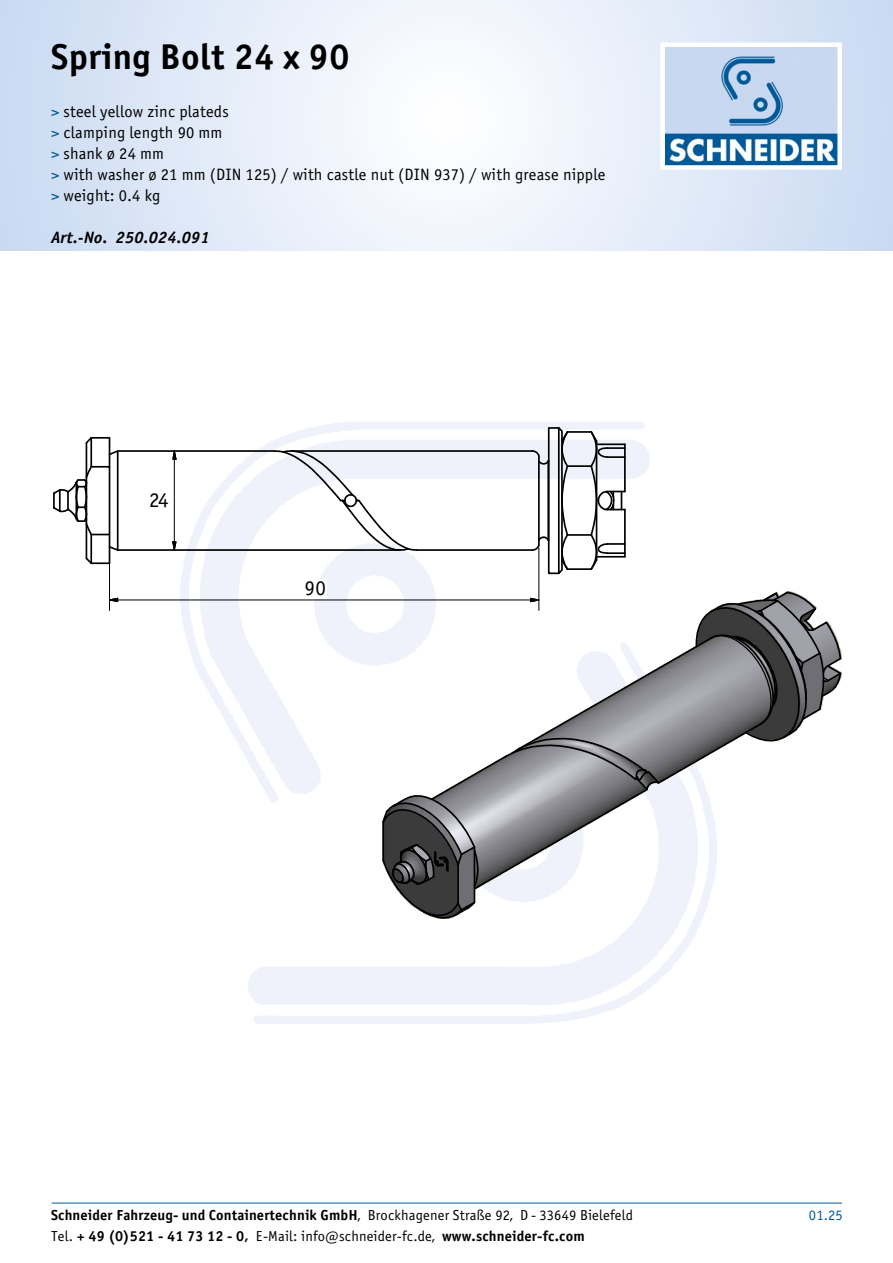
<style>
.page{position:relative;width:893px;height:1263px;background:#fff}
.page>*{position:absolute;margin:0;border:0;box-sizing:border-box;transform-origin:0 0}
.t1{font:36px "Officina Sans Bold ITC";letter-spacing:.01em;color:#000}
.t2{font:21px "Officina Sans Book ITC";color:#000}
.t3{font:18.3px "ISOCPEUR";color:#000}
.t4{font:16.5px/21px "Officina Sans Book ITC";letter-spacing:.01em;color:#000}
.t5{font:italic 16.5px "Officina Sans Bold ITC";letter-spacing:.01em;color:#000}
.t6{font:14.55px "Officina Sans Bold ITC";letter-spacing:.01em;color:#000}
.t7{font:14.55px "Officina Sans Book ITC";color:#005a9a}
.s1{color:#005a9a}
.s2{font-family:"Officina Sans Book ITC"}
</style>
<div class="page">
<svg style="left:0;top:0;width:893px;height:251px"></svg>
<img style="left:665px;top:48px;width:172px;height:117px">
<div style="left:660px;top:43px;width:182px;height:127px;border:4px solid #fff"></div>
<hr style="left:52px;top:1203px;width:790px;height:1px;background:#005a9a">
<svg style="left:273px;top:449px;width:146px;height:103px"></svg>
<svg style="left:53px;top:437px;width:66px;height:128px"></svg>
<hr style="left:417px;top:549px;width:116px;height:2px;background:#000">
<hr style="left:118px;top:549px;width:282px;height:2px;background:#000">
<hr style="left:291px;top:450px;width:242px;height:2px;background:#000">
<hr style="left:118px;top:450px;width:157px;height:2px;background:#000">
<svg style="left:531px;top:426px;width:96px;height:150px"></svg>
<svg style="left:172px;top:450px;width:5px;height:17px"></svg>
<svg style="left:172px;top:541px;width:5px;height:10px"></svg>
<hr style="left:174px;top:459px;width:1px;height:83px;background:#000">
<svg style="left:110px;top:597px;width:9px;height:6px"></svg>
<svg style="left:381px;top:590px;width:461px;height:360px"></svg>
<hr style="left:118px;top:599px;width:413px;height:1px;background:#000">
<hr style="left:538px;top:548px;width:1px;height:62px;background:#000">
<hr style="left:109px;top:537px;width:1px;height:73px;background:#000">
<h1 class="t1" style="left:51px;top:34px;width:300px">Spring Bolt 24 x 90</h1>
<p class="t4" style="left:51px;top:101px;width:556px"><span class="s1">&gt;</span> steel yellow zinc plateds<br><span class="s1">&gt;</span> clamping length 90 mm<br><span class="s1">&gt;</span> shank ø 24 mm<br><span class="s1">&gt;</span> with washer ø 21 mm (DIN 125) / with castle nut (DIN 937) / with grease nipple <span class="s1">&gt;</span> weight: 0.4 kg</p>
<p class="t5" style="left:51px;top:227px;width:160px">Art.-No. 250.024.091</p>
<h2 class="t2" style="left:149px;top:488px;width:21px">24</h2>
<p class="t3" style="left:151px;top:505px;width:11px;rotate:-90deg">D</p>
<h2 class="t2" style="left:304px;top:575px;width:23px">90</h2>
<p class="t3" style="left:320px;top:577px;width:10px">L</p>
<p class="t6" style="left:51px;top:1206px;width:583px">Schneider Fahrzeug- und Containertechnik GmbH<span class="s2">, Brockhagener Straße 92, D - 33649 Bielefeld</span></p>
<p class="t7" style="left:809px;top:1206px;width:35px">01.25</p>
<p class="t6" style="left:51px;top:1227px;width:535px"><span class="s2">Tel.</span> + 49 (0)521 - 41 73 12 - 0, <span class="s2">E-Mail: info@schneider-fc.de,</span> www.schneider-fc.com</p>
</div>
